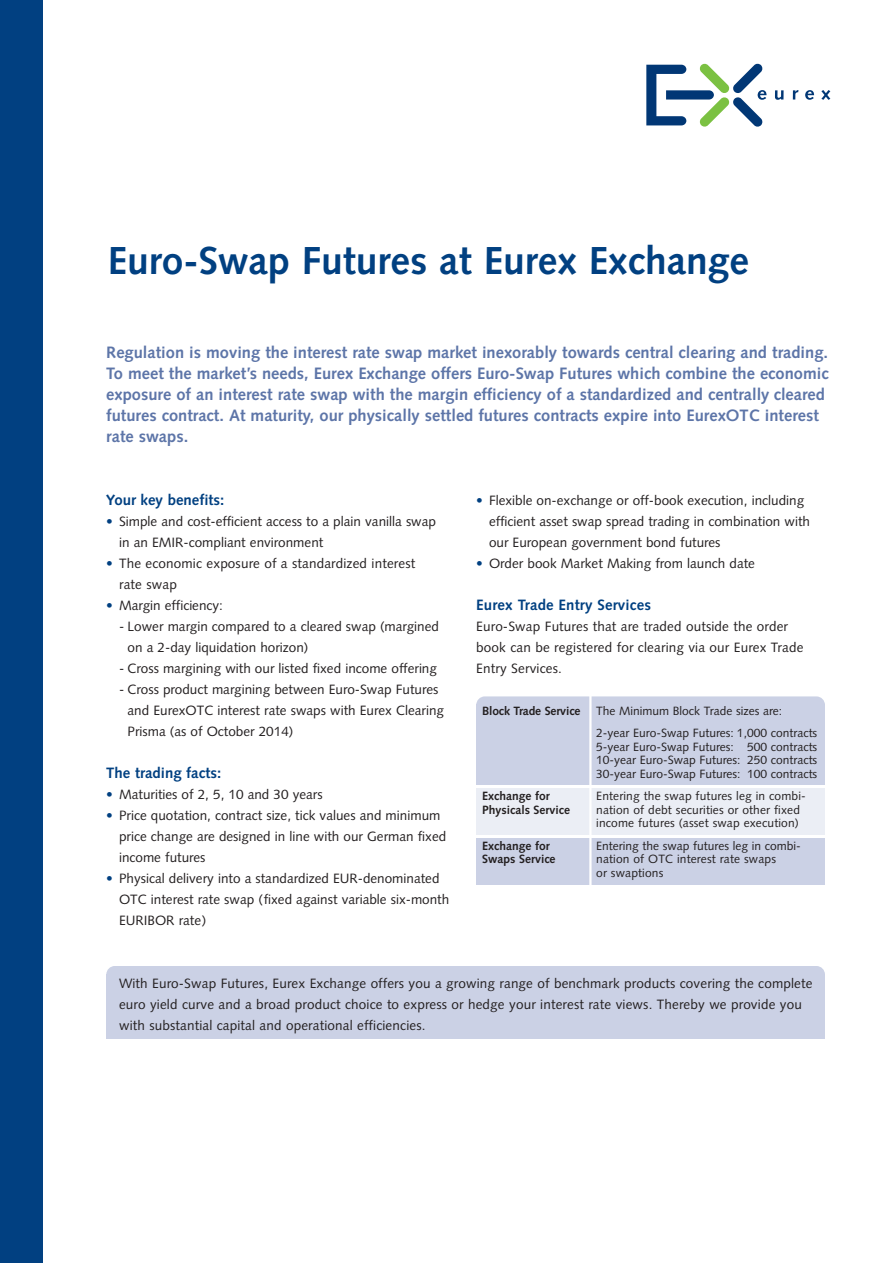
<style>
.page{position:relative;width:893px;height:1263px;background:#fff}
.page>*{position:absolute;margin:0;border:0;box-sizing:border-box;transform-origin:0 0}
.t1{font:700 39px "Syntax";color:#014081}
.t2{font:700 16.5px/21px "Syntax";color:#5d75a8}
.t3{font:700 15px "Syntax";color:#014081}
.t4{font:13.5px/21px "Syntax";color:#231f20}
.t5{font:12px/13.5px "Syntax";color:#231f20}
.t6{font:700 12px/13.5px "Syntax";color:#231f20}
.s1{color:#014081}
</style>
<div class="page">
<div style="left:106px;top:966px;width:719px;height:25px;background:#cbd1e5;border-radius:9px"></div>
<div style="left:106px;top:974px;width:719px;height:65px;background:#cbd1e5"></div>
<div style="left:0;top:0;width:43px;height:1263px;background:#014081"></div>
<svg style="left:821px;top:90px;width:9px;height:10px"></svg>
<svg style="left:646px;top:63px;width:120px;height:64px"></svg>
<svg style="left:775px;top:90px;width:9px;height:10px"></svg>
<svg style="left:793px;top:90px;width:5px;height:10px"></svg>
<svg style="left:805px;top:90px;width:9px;height:10px"></svg>
<div style="left:476px;top:696px;width:349px;height:26px;background:#cbd1e5;border-radius:9px"></div>
<div style="left:476px;top:705px;width:349px;height:80px;background:#cbd1e5"></div>
<div style="left:476px;top:788px;width:349px;height:47px;background:#ebeef5"></div>
<div style="left:476px;top:838px;width:349px;height:46px;background:#cbd1e5"></div>
<hr style="left:589px;top:695px;width:3px;height:195px;background:#fff">
<h1 class="t1" style="left:108px;top:245px;width:643px">Euro-Swap Futures at Eurex Exchange</h1>
<p class="t2" style="left:106px;top:343px;width:724px">Regulation is moving the interest rate swap market inexorably towards central clearing and trading.<br>To meet the market’s needs, Eurex Exchange offers Euro-Swap Futures which combine the economic exposure of an interest rate swap with the margin efficiency of a standardized and centrally cleared futures contract. At maturity, our physically settled futures contracts expire into EurexOTC interest rate swaps.</p>
<p class="t3" style="left:106px;top:494px;width:120px">Your key benefits:</p>
<p class="t4" style="left:119px;top:512px;width:318px;text-indent:-13px"><span class="s1">•</span> Simple and cost-efficient access to a plain vanilla swap in an EMIR-compliant environment</p>
<p class="t4" style="left:119px;top:554px;width:298px;text-indent:-13px"><span class="s1">•</span> The economic exposure of a standardized interest rate swap</p>
<p class="t4" style="left:106px;top:596px;width:118px"><span class="s1">•</span> Margin efficiency:</p>
<p class="t4" style="left:128px;top:617px;width:313px;text-indent:-9px">- Lower margin compared to a cleared swap (margined on a 2-day liquidation horizon)</p>
<p class="t4" style="left:119px;top:659px;width:319px">- Cross margining with our listed fixed income offering</p>
<p class="t4" style="left:128px;top:680px;width:318px;text-indent:-9px">- Cross product margining between Euro-Swap Futures and EurexOTC interest rate swaps with Eurex Clearing<br>Prisma (as of October 2014)</p>
<p class="t3" style="left:106px;top:767px;width:116px">The trading facts:</p>
<p class="t4" style="left:106px;top:785px;width:218px"><span class="s1">•</span> Maturities of 2, 5, 10 and 30 years</p>
<p class="t4" style="left:119px;top:806px;width:329px;text-indent:-13px"><span class="s1">•</span> Price quotation, contract size, tick values and minimum price change are designed in line with our German fixed income futures</p>
<p class="t4" style="left:119px;top:869px;width:332px;text-indent:-13px"><span class="s1">•</span> Physical delivery into a standardized EUR-denominated<br>OTC interest rate swap (fixed against variable six-month<br>EURIBOR rate)</p>
<p class="t4" style="left:489px;top:491px;width:322px;text-indent:-13px"><span class="s1">•</span> Flexible on-exchange or off-book execution, including efficient asset swap spread trading in combination with our European government bond futures</p>
<p class="t4" style="left:476px;top:554px;width:280px"><span class="s1">•</span> Order book Market Making from launch date</p>
<p class="t3" style="left:476px;top:599px;width:176px">Eurex Trade Entry Services</p>
<p class="t4" style="left:476px;top:617px;width:329px">Euro-Swap Futures that are traded outside the order book can be registered for clearing via our Eurex Trade<br>Entry Services.</p>
<p class="t6" style="left:482px;top:705px;width:100px">Block Trade Service</p>
<p class="t6" style="left:482px;top:790px;width:90px">Exchange for<br>Physicals Service</p>
<p class="t6" style="left:482px;top:840px;width:75px">Exchange for<br>Swaps Service</p>
<p class="t5" style="left:596px;top:700px;width:223px;line-height:22.5px">The Minimum Block Trade sizes are:<br>2-year Euro-Swap Futures: 1,000 contracts</p>
<p class="t5" style="left:596px;top:741px;width:223px;text-align:justify">5-year Euro-Swap Futures: 500 contracts 10-year Euro-Swap Futures: 250 contracts 30-year Euro-Swap Futures: 100 contracts</p>
<p class="t5" style="left:596px;top:790px;width:211px">Entering the swap futures leg in combi&shy;nation of debt securities or other fixed income futures (asset swap execution)</p>
<p class="t5" style="left:596px;top:840px;width:206px">Entering the swap futures leg in combi&shy;nation of OTC interest rate swaps<br>or swaptions</p>
<p class="t4" style="left:119px;top:974px;width:695px">With Euro-Swap Futures, Eurex Exchange offers you a growing range of benchmark products covering the complete euro yield curve and a broad product choice to express or hedge your interest rate views. Thereby we provide you with substantial capital and operational efficiencies.</p>
</div>
